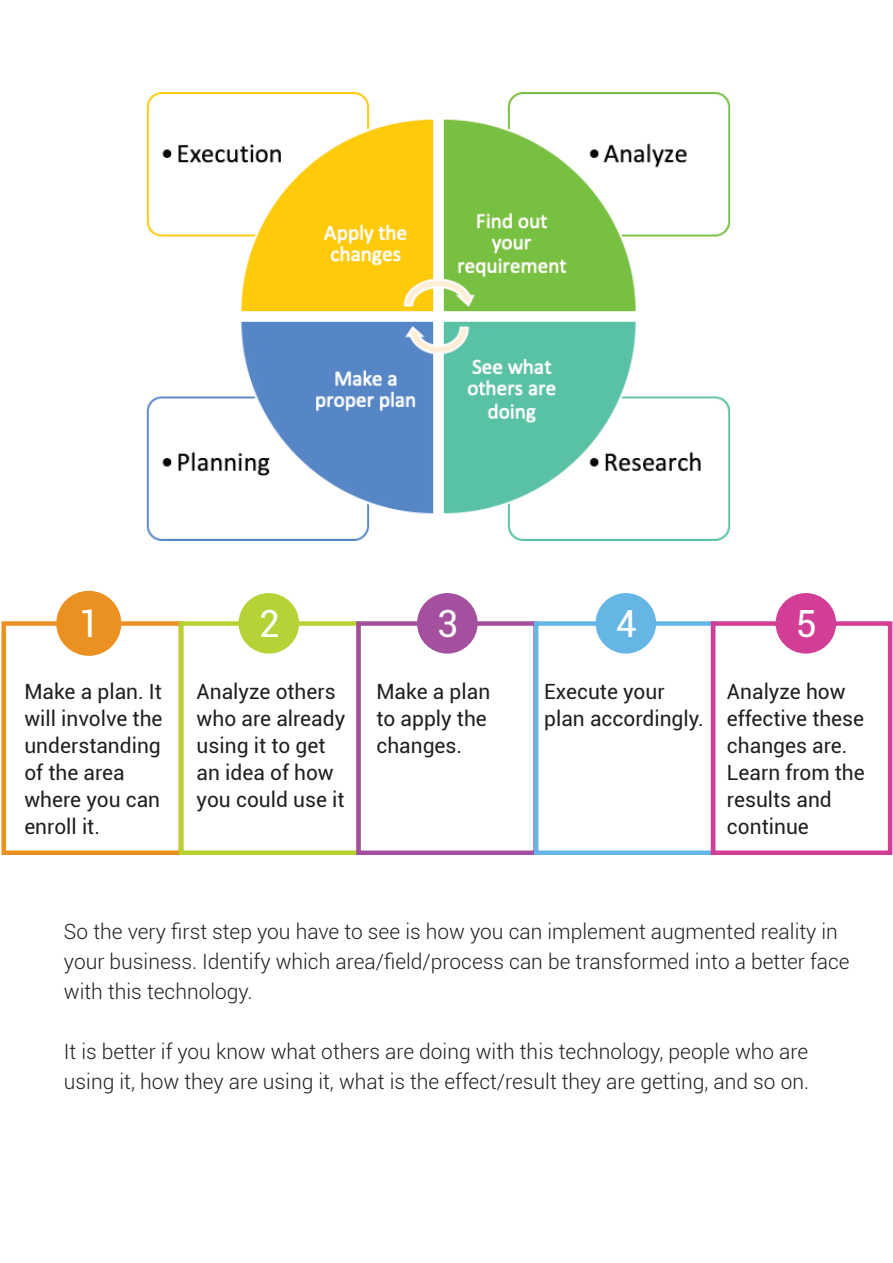
<style>
.page{position:relative;width:893px;height:1263px;background:#fff}
.page>*{position:absolute;margin:0;border:0;box-sizing:border-box;transform-origin:0 0}
.t1{font:37.5px "Roboto";color:#fff}
.t2{font:300 21px/30px "Roboto";color:#231f20}
.t3{font:21px/27px "Roboto";color:#231f20}
</style>
<div class="page">
<div style="left:1px;top:621px;width:182px;height:234px;border:4px solid #eb9121"></div>
<img style="left:146px;top:92px;width:585px;height:449px">
<div style="left:179px;top:621px;width:182px;height:234px;border:4px solid #b6d333"></div>
<div style="left:356px;top:621px;width:182px;height:234px;border:4px solid #a44f9e"></div>
<div style="left:534px;top:621px;width:181px;height:234px;border:4px solid #65b6e5"></div>
<div style="left:711px;top:621px;width:181px;height:234px;border:4px solid #d23d96"></div>
<div style="left:59px;top:593px;width:60px;height:61px;background:#eb9121;border-radius:50%"></div>
<div style="left:56px;top:591px;width:65px;height:65px;border:4px solid #eb9121;border-radius:50%"></div>
<div style="left:239px;top:593px;width:60px;height:61px;background:#b5d336;border-radius:50%"></div>
<div style="left:417px;top:593px;width:61px;height:61px;background:#a4509f;border-radius:50%"></div>
<div style="left:596px;top:593px;width:60px;height:61px;background:#66b6e5;border-radius:50%"></div>
<div style="left:776px;top:593px;width:60px;height:61px;background:#d23d96;border-radius:50%"></div>
<h1 class="t1" style="left:79px;top:597px;width:23px">1</h1>
<h1 class="t1" style="left:259px;top:597px;width:23px">2</h1>
<h1 class="t1" style="left:437px;top:597px;width:23px">3</h1>
<h1 class="t1" style="left:616px;top:597px;width:23px">4</h1>
<h1 class="t1" style="left:796px;top:597px;width:23px">5</h1>
<p class="t3" style="left:24px;top:677px;width:140px">Make a plan. It will involve the understanding of the area where you can enroll it.</p>
<p class="t3" style="left:197px;top:677px;width:150px">Analyze others who are already using it to get an idea of how you could use it</p>
<p class="t3" style="left:376px;top:677px;width:115px">Make a plan to apply the changes.</p>
<p class="t3" style="left:544px;top:677px;width:161px">Execute your plan accordingly.</p>
<p class="t3" style="left:727px;top:677px;width:139px">Analyze how effective these changes are.<br>Learn from the results and continue</p>
<p class="t2" style="left:64px;top:915px;width:787px">So the very first step you have to see is how you can implement augmented reality in your business. Identify which area/field/process can be transformed into a better face with this technology.</p>
<p class="t2" style="left:64px;top:1035px;width:747px">It is better if you know what others are doing with this technology, people who are using it, how they are using it, what is the effect/result they are getting, and so on.</p>
</div>
